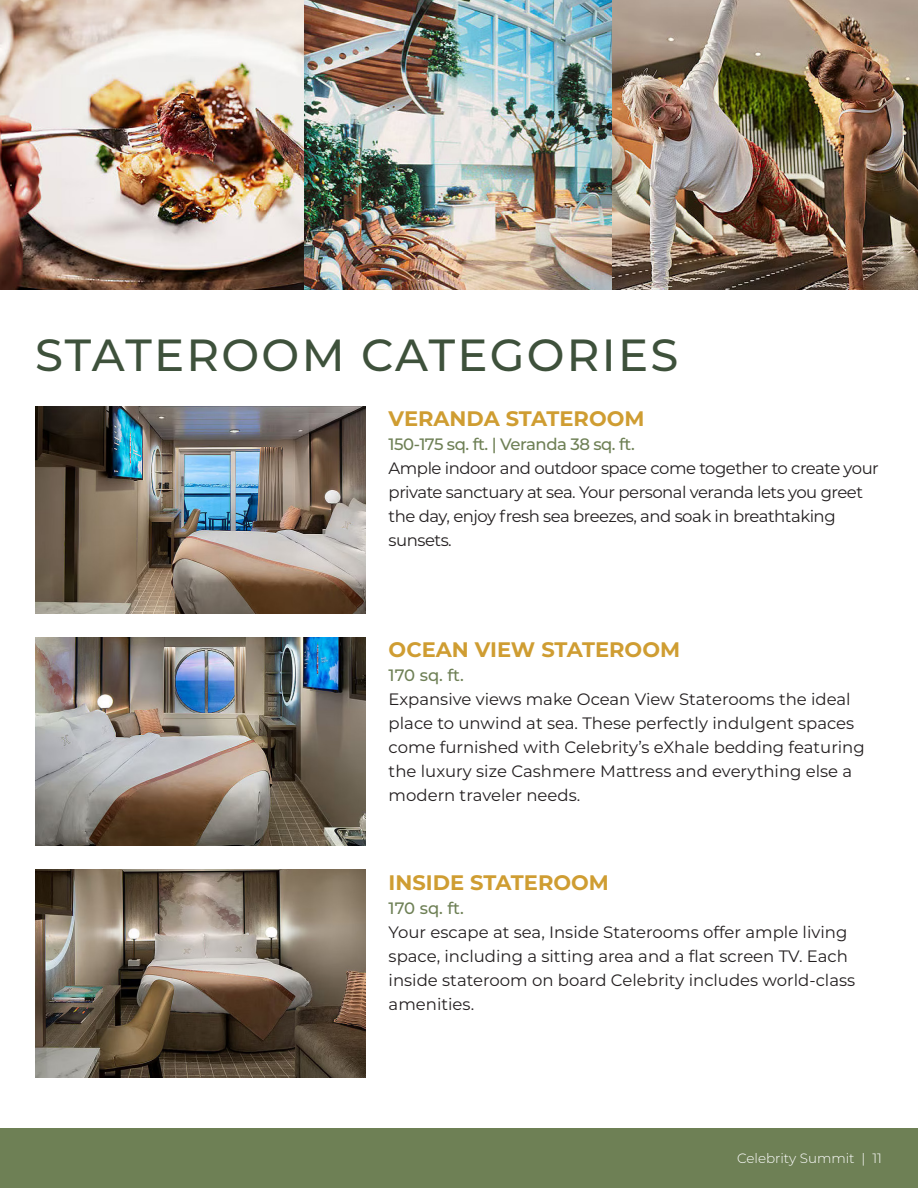
<style>
.page{position:relative;width:918px;height:1188px;background:#fff}
.page>*{position:absolute;margin:0;border:0;box-sizing:border-box;transform-origin:0 0}
.t1{font:500 45px "Montserrat";letter-spacing:.05em;color:#3e513b}
.t2{font:700 21px "Montserrat";color:#cf9d32}
.t3{font:16.5px/24px "Montserrat";color:#231f20}
.t4{font:16.5px/24px "Montserrat";letter-spacing:-.03em;color:#231f20}
.t5{font:500 16.5px "Montserrat";letter-spacing:-.03em;color:#6e8055}
.t6{font:300 13.5px "Montserrat";color:#fff}
</style>
<div class="page">
<div style="left:0;top:1129px;width:918px;height:59px;background:#6e8055"></div>
<img style="left:35px;top:406px;width:330px;height:208px">
<img style="left:35px;top:638px;width:330px;height:207px">
<img style="left:35px;top:870px;width:330px;height:207px">
<img style="left:0;top:0;width:304px;height:289px">
<img style="left:612px;top:0;width:306px;height:289px">
<img style="left:304px;top:0;width:308px;height:289px">
<p class="t1" style="left:35px;top:323px;width:645px">STATEROOM CATEGORIES</p>
<p class="t2" style="left:389px;top:404px;width:257px">VERANDA STATEROOM</p>
<p class="t5" style="left:389px;top:433px;width:248px">150-175 sq. ft. | Veranda 38 sq. ft.</p>
<p class="t4" style="left:389px;top:456px;width:492px">Ample indoor and outdoor space come together to create your private sanctuary at sea. Your personal veranda lets you greet the day, enjoy fresh sea breezes, and soak in breathtaking sunsets.</p>
<p class="t2" style="left:389px;top:634px;width:293px">OCEAN VIEW STATEROOM</p>
<p class="t5" style="left:389px;top:663px;width:77px">170 sq. ft.</p>
<p class="t3" style="left:389px;top:686px;width:478px">Expansive views make Ocean View Staterooms the ideal place to unwind at sea. These perfectly indulgent spaces come furnished with Celebrity’s eXhale bedding featuring the luxury size Cashmere Mattress and everything else a modern traveler needs.</p>
<p class="t2" style="left:389px;top:867px;width:222px">INSIDE STATEROOM</p>
<p class="t5" style="left:389px;top:897px;width:77px">170 sq. ft.</p>
<p class="t3" style="left:389px;top:920px;width:468px">Your escape at sea, Inside Staterooms offer ample living space, including a sitting area and a flat screen TV. Each inside stateroom on board Celebrity includes world-class amenities.</p>
<p class="t6" style="left:737px;top:1149px;width:146px">Celebrity Summit | 11</p>
</div>
